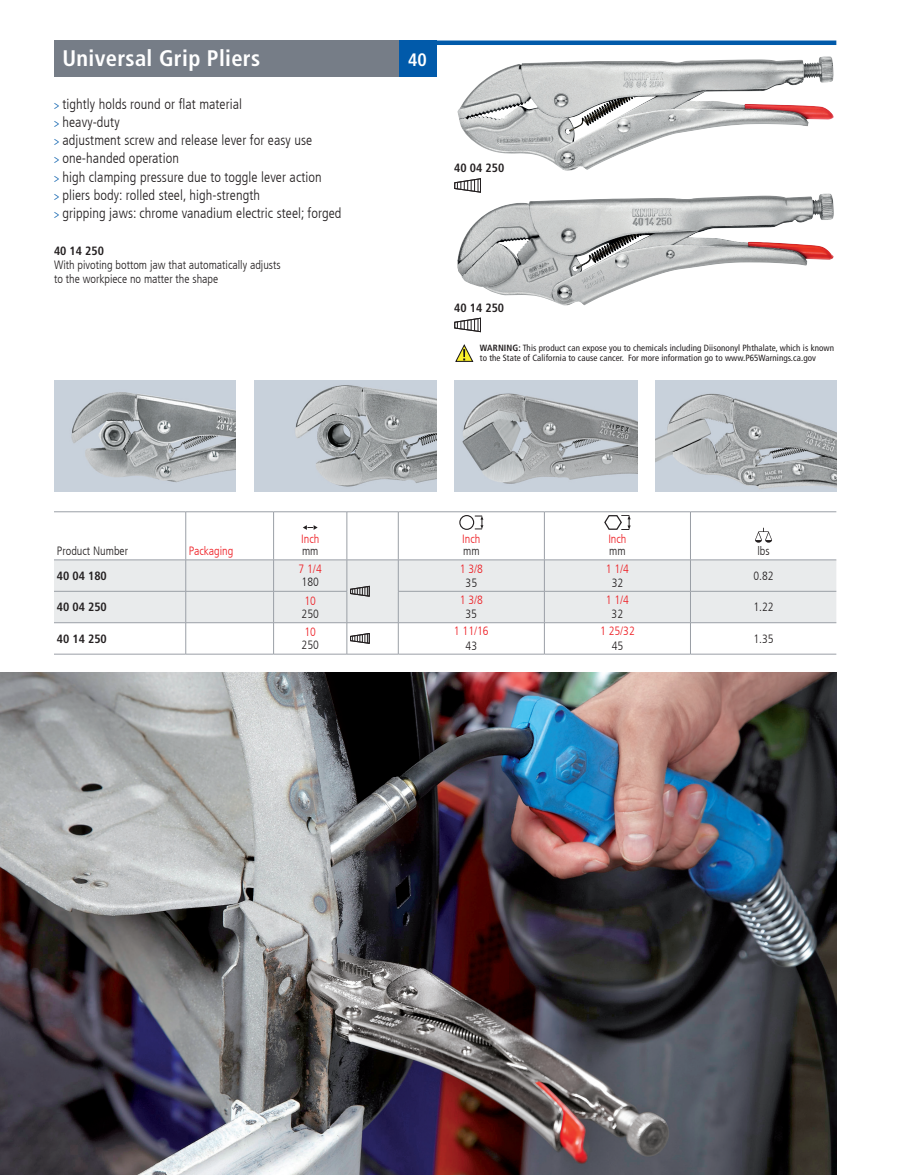
<style>
.page{position:relative;width:918px;height:1175px;background:#fff}
.page>*{position:absolute;margin:0;border:0;box-sizing:border-box;transform-origin:0 0}
.t1{font:700 condensed 22.5px "Frutiger LT Com";letter-spacing:.015em;color:#fff}
.t2{font:700 condensed 18px "Frutiger LT Com";color:#fff}
.t3{font:300 condensed 14.25px/18.3px "Frutiger LT Com";letter-spacing:.005em;color:#231f20}
.t4{font:300 condensed 12px/14.2px "Frutiger LT Com";color:#231f20}
.t5{font:300 condensed 12px "Frutiger LT Com";color:#ee1d23}
.t6{font:700 condensed 12px "Frutiger LT Com";color:#231f20}
.t7{font:condensed 9px/10.8px "Frutiger LT Com";letter-spacing:.01em;color:#231f20}
.s1{font-weight:400;font-size:12px;color:#015aaa}
.s2{font-weight:700}
</style>
<div class="page">
<div style="left:54px;top:40px;width:345px;height:37px;background:#767d87"></div>
<div style="left:399px;top:40px;width:38px;height:37px;background:#015aaa"></div>
<div style="left:437px;top:40px;width:399px;height:5px;background:#015aaa"></div>
<div style="left:54px;top:560px;width:782px;height:62px;background:#e9ebec"></div>
<hr style="left:54px;top:511px;width:132px;height:1px;background:#9a9fa6">
<hr style="left:186px;top:511px;width:88px;height:1px;background:#9a9fa6">
<hr style="left:274px;top:511px;width:73px;height:1px;background:#9a9fa6">
<hr style="left:347px;top:511px;width:51px;height:1px;background:#9a9fa6">
<hr style="left:398px;top:511px;width:146px;height:1px;background:#9a9fa6">
<hr style="left:544px;top:511px;width:146px;height:1px;background:#9a9fa6">
<hr style="left:690px;top:511px;width:146px;height:1px;background:#9a9fa6">
<hr style="left:186px;top:560px;width:1px;height:31px;background:#9a9fa6">
<hr style="left:273px;top:560px;width:1px;height:31px;background:#9a9fa6">
<hr style="left:347px;top:560px;width:1px;height:31px;background:#9a9fa6">
<hr style="left:398px;top:560px;width:1px;height:31px;background:#9a9fa6">
<hr style="left:544px;top:560px;width:1px;height:31px;background:#9a9fa6">
<hr style="left:690px;top:560px;width:1px;height:31px;background:#9a9fa6">
<hr style="left:54px;top:591px;width:132px;height:1px;background:#9a9fa6">
<hr style="left:186px;top:591px;width:1px;height:31px;background:#9a9fa6">
<hr style="left:186px;top:591px;width:88px;height:1px;background:#9a9fa6">
<hr style="left:273px;top:591px;width:1px;height:31px;background:#9a9fa6">
<hr style="left:274px;top:591px;width:73px;height:1px;background:#9a9fa6">
<hr style="left:347px;top:591px;width:1px;height:31px;background:#9a9fa6">
<hr style="left:398px;top:591px;width:1px;height:31px;background:#9a9fa6">
<hr style="left:398px;top:591px;width:146px;height:1px;background:#9a9fa6">
<hr style="left:544px;top:591px;width:1px;height:31px;background:#9a9fa6">
<hr style="left:544px;top:591px;width:146px;height:1px;background:#9a9fa6">
<hr style="left:690px;top:591px;width:1px;height:31px;background:#9a9fa6">
<hr style="left:690px;top:591px;width:146px;height:1px;background:#9a9fa6">
<hr style="left:54px;top:622px;width:132px;height:1px;background:#9a9fa6">
<hr style="left:54px;top:654px;width:132px;height:1px;background:#9a9fa6">
<hr style="left:186px;top:623px;width:1px;height:31px;background:#9a9fa6">
<hr style="left:186px;top:622px;width:88px;height:1px;background:#9a9fa6">
<hr style="left:186px;top:654px;width:88px;height:1px;background:#9a9fa6">
<hr style="left:273px;top:623px;width:1px;height:31px;background:#9a9fa6">
<hr style="left:274px;top:622px;width:73px;height:1px;background:#9a9fa6">
<hr style="left:274px;top:654px;width:73px;height:1px;background:#9a9fa6">
<hr style="left:347px;top:623px;width:1px;height:31px;background:#9a9fa6">
<hr style="left:347px;top:622px;width:51px;height:1px;background:#9a9fa6">
<hr style="left:347px;top:654px;width:51px;height:1px;background:#9a9fa6">
<hr style="left:398px;top:623px;width:1px;height:31px;background:#9a9fa6">
<hr style="left:398px;top:622px;width:146px;height:1px;background:#9a9fa6">
<hr style="left:398px;top:654px;width:146px;height:1px;background:#9a9fa6">
<hr style="left:544px;top:623px;width:1px;height:31px;background:#9a9fa6">
<hr style="left:544px;top:622px;width:146px;height:1px;background:#9a9fa6">
<hr style="left:544px;top:654px;width:146px;height:1px;background:#9a9fa6">
<hr style="left:690px;top:623px;width:1px;height:31px;background:#9a9fa6">
<hr style="left:690px;top:622px;width:146px;height:1px;background:#9a9fa6">
<hr style="left:690px;top:654px;width:146px;height:1px;background:#9a9fa6">
<svg style="left:54px;top:512px;width:782px;height:48px"></svg>
<svg style="left:350px;top:586px;width:20px;height:10px"></svg>
<svg style="left:350px;top:633px;width:20px;height:10px"></svg>
<img style="left:457px;top:56px;width:377px;height:115px">
<img style="left:457px;top:194px;width:367px;height:111px">
<svg style="left:454px;top:178px;width:27px;height:15px"></svg>
<svg style="left:454px;top:318px;width:27px;height:14px"></svg>
<img style="left:655px;top:380px;width:181px;height:111px">
<img style="left:455px;top:380px;width:182px;height:111px">
<img style="left:254px;top:380px;width:182px;height:111px">
<img style="left:54px;top:380px;width:182px;height:111px">
<img style="left:0;top:673px;width:836px;height:501px">
<svg style="left:455px;top:344px;width:18px;height:18px"></svg>
<h1 class="t1" style="left:63px;top:45px;width:199px">Universal Grip Pliers</h1>
<p class="t2" style="left:408px;top:49px;width:20px">40</p>
<p class="t3" style="left:54px;top:95px;width:289px"><span class="s1">&gt;</span> tightly holds round or flat material<br><span class="s1">&gt;</span> heavy-duty<br><span class="s1">&gt;</span> adjustment screw and release lever for easy use<br><span class="s1">&gt;</span> one-handed operation<br><span class="s1">&gt;</span> high clamping pressure due to toggle lever action<br><span class="s1">&gt;</span> pliers body: rolled steel, high-strength<br><span class="s1">&gt;</span> gripping jaws: chrome vanadium electric steel; forged</p>
<p class="t6" style="left:54px;top:243px;width:51px">40 14 250</p>
<p class="t4" style="left:54px;top:258px;width:228px">With pivoting bottom jaw that automatically adjusts to the workpiece no matter the shape</p>
<p class="t6" style="left:454px;top:161px;width:51px">40 04 250</p>
<p class="t6" style="left:454px;top:301px;width:51px">40 14 250</p>
<p class="t7" style="left:480px;top:342px;width:356px"><span class="s2">WARNING:</span> This product can expose you to chemicals including Diisononyl Phthalate, which is known to the State of California to cause cancer. For more information go to www.P65Warnings.ca.gov</p>
<p class="t4" style="left:57px;top:544px;width:73px">Product Number</p>
<p class="t5" style="left:189px;top:544px;width:46px">Packaging</p>
<p class="t5" style="left:301px;top:531px;width:20px">Inch</p>
<p class="t4" style="left:302px;top:544px;width:18px">mm</p>
<p class="t5" style="left:462px;top:531px;width:20px">Inch</p>
<p class="t4" style="left:463px;top:544px;width:18px">mm</p>
<p class="t5" style="left:608px;top:531px;width:20px">Inch</p>
<p class="t4" style="left:609px;top:544px;width:18px">mm</p>
<p class="t4" style="left:757px;top:544px;width:14px">lbs</p>
<p class="t6" style="left:57px;top:568px;width:51px">40 04 180</p>
<p class="t5" style="left:299px;top:562px;width:25px">7 1/4</p>
<p class="t4" style="left:302px;top:575px;width:19px">180</p>
<p class="t5" style="left:460px;top:561px;width:25px">1 3/8</p>
<p class="t4" style="left:466px;top:576px;width:13px">35</p>
<p class="t5" style="left:606px;top:561px;width:25px">1 1/4</p>
<p class="t4" style="left:612px;top:576px;width:13px">32</p>
<p class="t4" style="left:753px;top:568px;width:22px">0.82</p>
<p class="t6" style="left:57px;top:600px;width:51px">40 04 250</p>
<p class="t5" style="left:304px;top:594px;width:13px">10</p>
<p class="t4" style="left:302px;top:606px;width:19px">250</p>
<p class="t5" style="left:460px;top:593px;width:25px">1 3/8</p>
<p class="t4" style="left:466px;top:607px;width:13px">35</p>
<p class="t5" style="left:606px;top:593px;width:25px">1 1/4</p>
<p class="t4" style="left:612px;top:607px;width:13px">32</p>
<p class="t4" style="left:753px;top:600px;width:22px">1.22</p>
<p class="t6" style="left:57px;top:631px;width:51px">40 14 250</p>
<p class="t5" style="left:304px;top:625px;width:13px">10</p>
<p class="t4" style="left:302px;top:638px;width:19px">250</p>
<p class="t5" style="left:454px;top:624px;width:36px">1 11/16</p>
<p class="t4" style="left:466px;top:638px;width:13px">43</p>
<p class="t5" style="left:600px;top:624px;width:36px">1 25/32</p>
<p class="t4" style="left:612px;top:638px;width:13px">45</p>
<p class="t4" style="left:753px;top:631px;width:22px">1.35</p>
</div>
